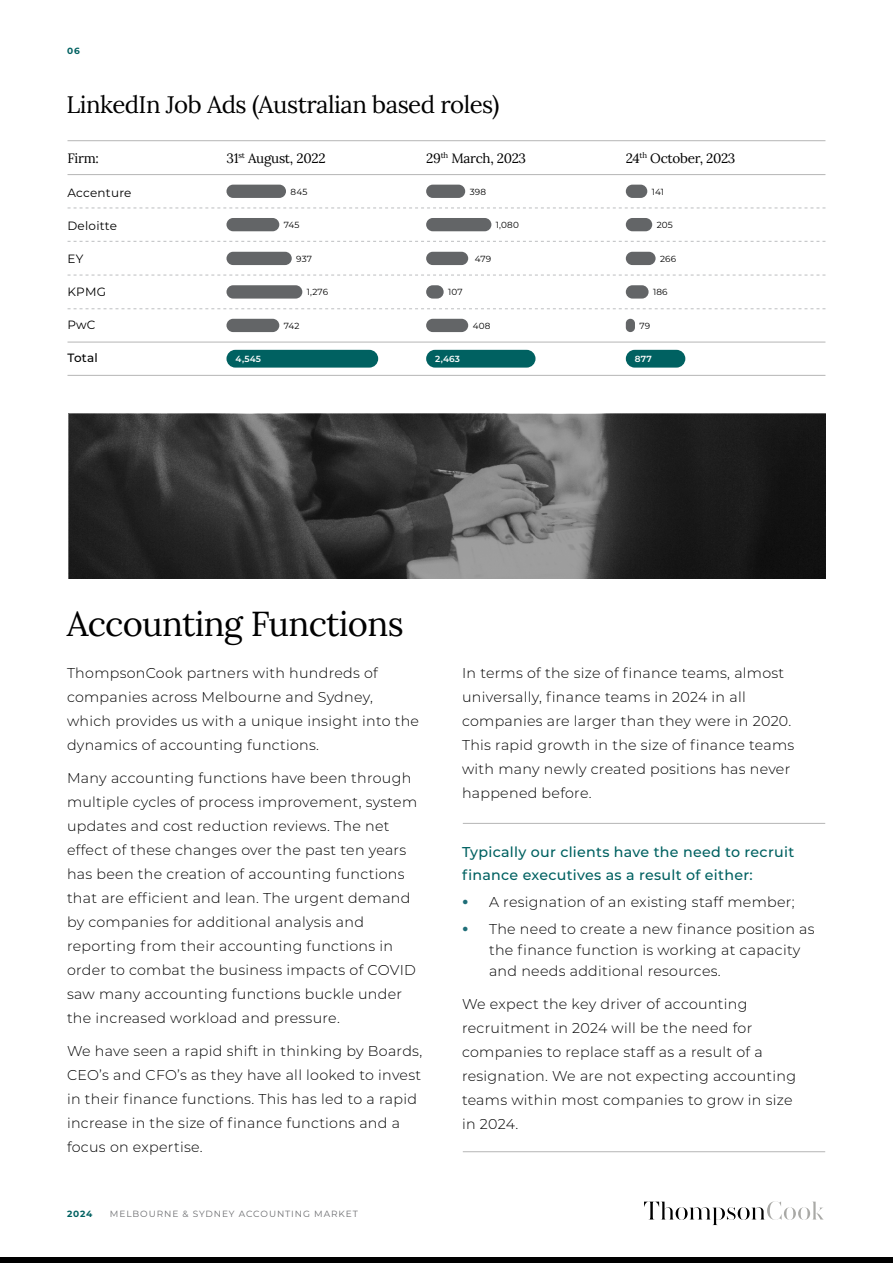
<style>
.page{position:relative;width:893px;height:1263px;background:#fff}
.page>*{position:absolute;margin:0;border:0;box-sizing:border-box;transform-origin:0 0}
.t1{font:34.5px "Lora";letter-spacing:-.02em;color:#000}
.t2{font:24px "Lora";letter-spacing:-.02em;color:#000}
.t3{font:300 14.25px/24px "Montserrat";letter-spacing:.02em;color:#000}
.t4{font:500 14.25px/22.5px "Montserrat";letter-spacing:.02em;color:#006161}
.t5{font:13.5px "Lora";letter-spacing:-.02em;color:#000}
.t6{font:12px "Montserrat";letter-spacing:.02em;color:#000}
.t7{font:500 12px "Montserrat";letter-spacing:.02em;color:#000}
.t8{font:9px "Montserrat";letter-spacing:.1em;color:#6d6e71}
.t9{font:700 9px "Montserrat";letter-spacing:.095em;color:#006161}
.t10{font:8.85px "Montserrat";letter-spacing:.02em;color:#000}
.t11{font:600 8.85px "Montserrat";letter-spacing:.02em;color:#fff}
.s1{font-weight:700;font-size:18px;color:#1f6e78}
</style>
<div class="page">
<svg style="left:644px;top:1201px;width:180px;height:24px"></svg>
<div style="left:0;top:1257px;width:893px;height:6px;background:#000"></div>
<img style="left:69px;top:414px;width:756px;height:164px">
<div style="left:426px;top:185px;width:39px;height:13px;background:#636567;border-radius:7px"></div>
<div style="left:426px;top:218px;width:65px;height:13px;background:#636567;border-radius:7px"></div>
<div style="left:426px;top:252px;width:42px;height:13px;background:#636567;border-radius:7px"></div>
<div style="left:226px;top:185px;width:60px;height:13px;background:#636567;border-radius:7px"></div>
<div style="left:626px;top:185px;width:21px;height:13px;background:#636567;border-radius:7px"></div>
<div style="left:426px;top:319px;width:42px;height:13px;background:#636567;border-radius:7px"></div>
<div style="left:426px;top:350px;width:109px;height:18px;background:#006161;border-radius:9px"></div>
<hr style="left:68px;top:342px;width:757px;height:1px;background:#000">
<hr style="left:68px;top:375px;width:757px;height:1px;background:#000">
<div style="left:226px;top:218px;width:53px;height:13px;background:#636567;border-radius:7px"></div>
<div style="left:626px;top:218px;width:26px;height:13px;background:#636567;border-radius:7px"></div>
<div style="left:226px;top:252px;width:66px;height:13px;background:#636567;border-radius:7px"></div>
<div style="left:626px;top:252px;width:30px;height:13px;background:#636567;border-radius:7px"></div>
<div style="left:226px;top:285px;width:76px;height:14px;background:#636567;border-radius:7px"></div>
<div style="left:626px;top:285px;width:23px;height:14px;background:#636567;border-radius:7px"></div>
<div style="left:226px;top:319px;width:53px;height:13px;background:#636567;border-radius:7px"></div>
<div style="left:626px;top:319px;width:9px;height:13px;background:#636567;border-radius:5px"></div>
<hr style="left:68px;top:174px;width:757px;height:1px;background:#000">
<hr style="left:68px;top:140px;width:757px;height:1px;background:#000">
<svg style="left:67px;top:208px;width:758px;height:1px"></svg>
<svg style="left:67px;top:241px;width:758px;height:1px"></svg>
<svg style="left:67px;top:275px;width:758px;height:1px"></svg>
<svg style="left:67px;top:308px;width:758px;height:1px"></svg>
<div style="left:226px;top:350px;width:152px;height:18px;background:#006161;border-radius:9px"></div>
<div style="left:626px;top:350px;width:59px;height:18px;background:#006161;border-radius:9px"></div>
<div style="left:426px;top:285px;width:18px;height:14px;background:#636567;border-radius:7px"></div>
<hr style="left:463px;top:1151px;width:362px;height:1px;background:#000">
<hr style="left:463px;top:823px;width:362px;height:1px;background:#000">
<p class="t9" style="left:67px;top:44px;width:14px">06</p>
<h2 class="t2" style="left:67px;top:86px;width:435px">LinkedIn Job Ads (Australian based roles)</h2>
<p class="t5" style="left:68px;top:148px;width:33px">Firm:</p>
<p class="t5" style="left:226px;top:148px;width:101px">31<sup>st</sup> August, 2022</p>
<p class="t5" style="left:426px;top:148px;width:101px">29<sup>th</sup> March, 2023</p>
<p class="t5" style="left:626px;top:148px;width:111px">24<sup>th</sup> October, 2023</p>
<p class="t6" style="left:68px;top:184px;width:65px">Accenture</p>
<p class="t6" style="left:68px;top:217px;width:51px">Deloitte</p>
<p class="t6" style="left:68px;top:250px;width:17px">EY</p>
<p class="t6" style="left:68px;top:283px;width:40px">KPMG</p>
<p class="t6" style="left:68px;top:316px;width:30px">PwC</p>
<p class="t7" style="left:68px;top:349px;width:32px">Total</p>
<p class="t11" style="left:435px;top:353px;width:26px">2,463</p>
<p class="t10" style="left:290px;top:185px;width:18px">845</p>
<p class="t10" style="left:470px;top:185px;width:18px">398</p>
<p class="t10" style="left:652px;top:185px;width:14px">141</p>
<p class="t10" style="left:284px;top:219px;width:17px">745</p>
<p class="t10" style="left:496px;top:219px;width:25px">1,080</p>
<p class="t10" style="left:657px;top:219px;width:18px">205</p>
<p class="t10" style="left:296px;top:252px;width:17px">937</p>
<p class="t10" style="left:475px;top:252px;width:18px">479</p>
<p class="t10" style="left:660px;top:252px;width:18px">266</p>
<p class="t10" style="left:307px;top:286px;width:23px">1,276</p>
<p class="t10" style="left:448px;top:286px;width:16px">107</p>
<p class="t10" style="left:653px;top:286px;width:16px">186</p>
<p class="t10" style="left:284px;top:319px;width:17px">742</p>
<p class="t10" style="left:473px;top:319px;width:19px">408</p>
<p class="t10" style="left:639px;top:319px;width:12px">79</p>
<p class="t11" style="left:236px;top:353px;width:27px">4,545</p>
<p class="t11" style="left:635px;top:353px;width:18px">877</p>
<h1 class="t1" style="left:67px;top:597px;width:338px">Accounting Functions</h1>
<p class="t3" style="left:67px;top:660px;width:354px">ThompsonCook partners with hundreds of companies across Melbourne and Sydney, which provides us with a unique insight into the dynamics of accounting functions.</p>
<p class="t3" style="left:67px;top:765px;width:352px">Many accounting functions have been through multiple cycles of process improvement, system updates and cost reduction reviews. The net effect of these changes over the past ten years has been the creation of accounting functions that are efficient and lean. The urgent demand by companies for additional analysis and reporting from their accounting functions in order to combat the business impacts of COVID saw many accounting functions buckle under the increased workload and pressure.</p>
<p class="t3" style="left:67px;top:1038px;width:357px">We have seen a rapid shift in thinking by Boards, CEO’s and CFO’s as they have all looked to invest in their finance functions. This has led to a rapid increase in the size of finance functions and a focus on expertise.</p>
<p class="t9" style="left:67px;top:1207px;width:27px">2024</p>
<p class="t8" style="left:110px;top:1207px;width:249px">MELBOURNE &amp; SYDNEY ACCOUNTING MARKET</p>
<p class="t3" style="left:462px;top:660px;width:334px">In terms of the size of finance teams, almost universally, finance teams in 2024 in all companies are larger than they were in 2020.<br>This rapid growth in the size of finance teams with many newly created positions has never happened before.</p>
<p class="t4" style="left:462px;top:840px;width:334px">Typically our clients have the need to recruit finance executives as a result of either:</p>
<p class="t3" style="left:462px;top:889px;width:334px"><span class="s1">•</span> A resignation of an existing staff member;</p>
<p class="t3" style="left:489px;top:918px;width:327px;line-height:21px;text-indent:-27px"><span class="s1">•</span> The need to create a new finance position as the finance function is working at capacity and needs additional resources.</p>
<p class="t3" style="left:462px;top:991px;width:336px">We expect the key driver of accounting recruitment in 2024 will be the need for companies to replace staff as a result of a resignation. We are not expecting accounting teams within most companies to grow in size in 2024.</p>
</div>
